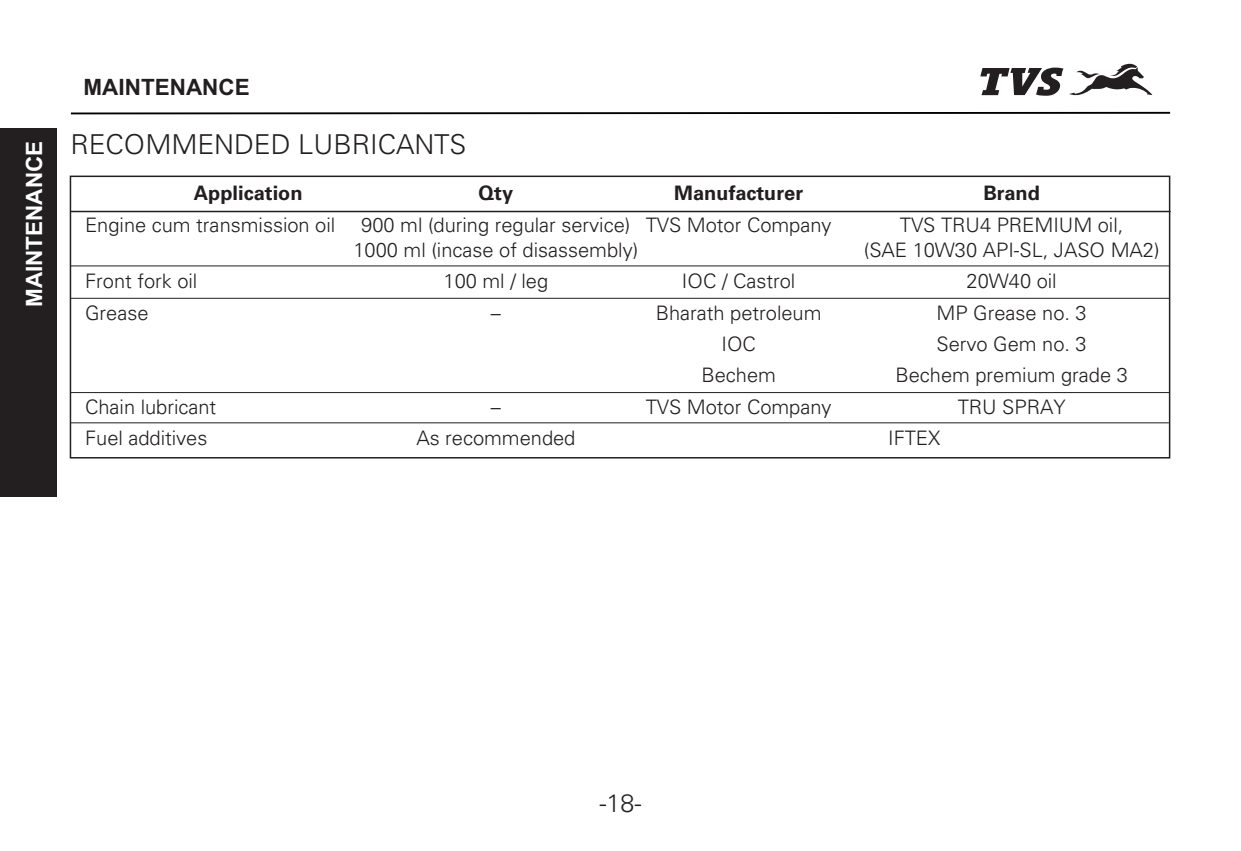
<style>
.page{position:relative;width:1241px;height:851px;background:#fff}
.page>*{position:absolute;margin:0;border:0;box-sizing:border-box;transform-origin:0 0}
.t1{font:300 27.5px "Univers";color:#231f20}
.t2{font:300 25px "Univers";color:#231f20}
.t3{font:700 22.5px "Arial";color:#fff}
.t4{font:700 22.5px "Arial";color:#231f20}
.t5{font:300 20px "Univers";color:#231f20}
.t6{font:700 20px "Univers";color:#231f20}
</style>
<div class="page">
<div style="left:0;top:128px;width:57px;height:368px;background:#231f20"></div>
<hr style="left:70px;top:265px;width:1099px;height:1px;background:#231f20">
<hr style="left:71px;top:211px;width:1099px;height:1px;background:#231f20">
<div style="left:70px;top:175px;width:1100px;height:283px;border:2px solid #231f20"></div>
<hr style="left:71px;top:298px;width:1098px;height:1px;background:#231f20">
<hr style="left:71px;top:422px;width:1097px;height:1px;background:#231f20">
<hr style="left:71px;top:392px;width:1098px;height:1px;background:#231f20">
<svg style="left:980px;top:64px;width:172px;height:32px"></svg>
<hr style="left:71px;top:112px;width:1098px;height:2px;background:#000">
<p class="t3" style="left:26px;top:307px;width:168px;rotate:-90deg">MAINTENANCE</p>
<p class="t4" style="left:83px;top:79px;width:168px">MAINTENANCE</p>
<h1 class="t1" style="left:70px;top:134px;width:397px">RECOMMENDED LUBRICANTS</h1>
<p class="t6" style="left:194px;top:186px;width:110px">Application</p>
<p class="t6" style="left:478px;top:186px;width:36px">Qty</p>
<p class="t6" style="left:674px;top:186px;width:130px">Manufacturer</p>
<p class="t6" style="left:983px;top:186px;width:58px">Brand</p>
<p class="t5" style="left:85px;top:217px;width:252px">Engine cum transmission oil</p>
<p class="t5" style="left:361px;top:217px;width:471px">900 ml (during regular service) TVS Motor Company</p>
<p class="t5" style="left:899px;top:217px;width:225px">TVS TRU4 PREMIUM oil,</p>
<p class="t5" style="left:353px;top:242px;width:286px">1000 ml (incase of disassembly)</p>
<p class="t5" style="left:863px;top:242px;width:297px">(SAE 10W30 API-SL, JASO MA2)</p>
<p class="t5" style="left:85px;top:274px;width:114px">Front fork oil</p>
<p class="t5" style="left:443px;top:274px;width:106px">100 ml / leg</p>
<p class="t5" style="left:682px;top:274px;width:115px">IOC / Castrol</p>
<p class="t5" style="left:966px;top:274px;width:92px">20W40 oil</p>
<p class="t5" style="left:85px;top:305px;width:65px">Grease</p>
<p class="t5" style="left:491px;top:305px;width:11px">–</p>
<p class="t5" style="left:655px;top:305px;width:167px">Bharath petroleum</p>
<p class="t5" style="left:936px;top:305px;width:152px">MP Grease no. 3</p>
<p class="t5" style="left:721px;top:336px;width:36px">IOC</p>
<p class="t5" style="left:936px;top:336px;width:152px">Servo Gem no. 3</p>
<p class="t5" style="left:701px;top:368px;width:76px">Bechem</p>
<p class="t5" style="left:895px;top:368px;width:234px">Bechem premium grade 3</p>
<p class="t5" style="left:85px;top:399px;width:133px">Chain lubricant</p>
<p class="t5" style="left:491px;top:399px;width:11px">–</p>
<p class="t5" style="left:645px;top:399px;width:187px">TVS Motor Company</p>
<p class="t5" style="left:957px;top:399px;width:109px">TRU SPRAY</p>
<p class="t5" style="left:85px;top:431px;width:124px">Fuel additives</p>
<p class="t5" style="left:416px;top:431px;width:160px">As recommended</p>
<p class="t5" style="left:888px;top:431px;width:54px">IFTEX</p>
<p class="t2" style="left:599px;top:793px;width:43px">-18-</p>
</div>
